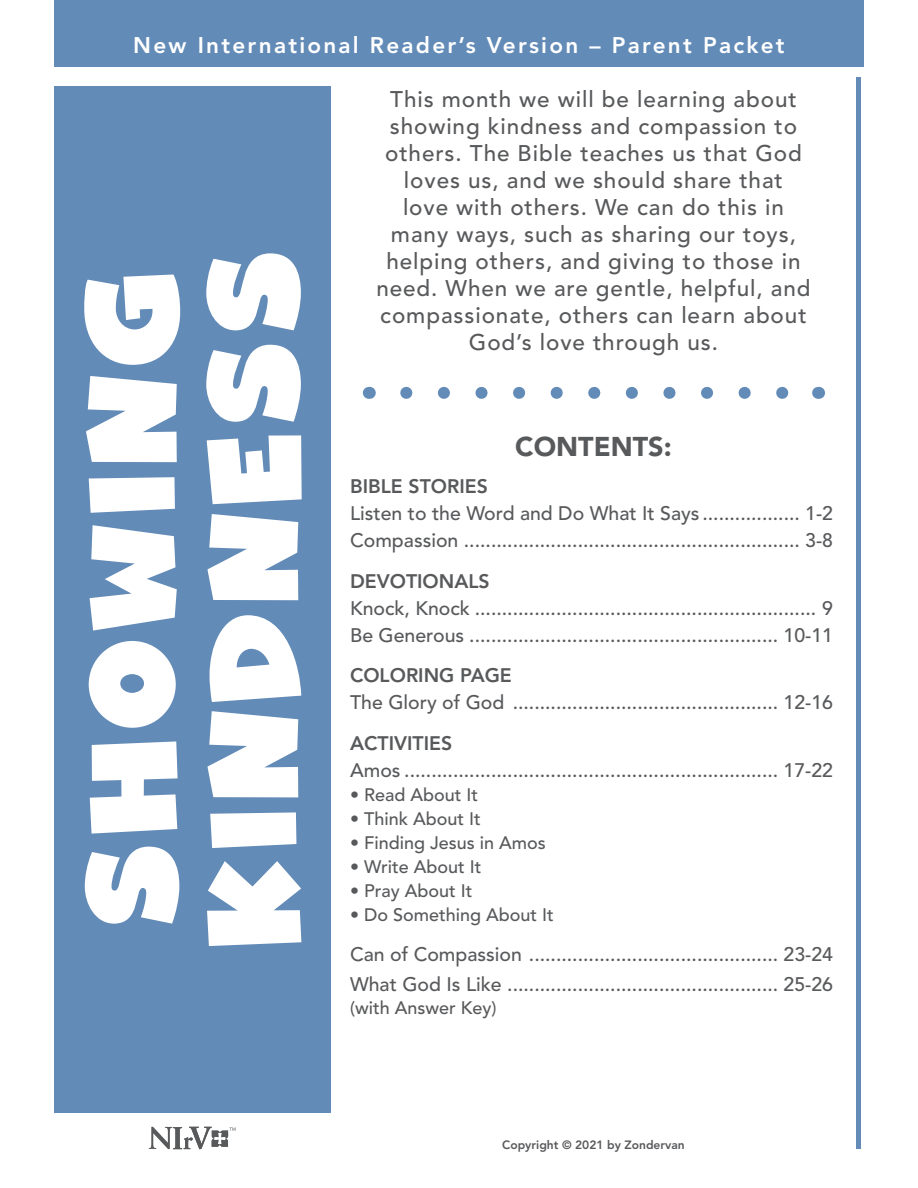
<style>
.page{position:relative;width:918px;height:1188px;background:#fff}
.page>*{position:absolute;margin:0;border:0;box-sizing:border-box;transform-origin:0 0}
.t1{font:130.5px/121.5px "Ghost Kid AOE Pro";letter-spacing:.08em;color:#fff}
.t2{font:900 27px "Avenir";color:#58595b}
.t3{font:500 22.5px/27px "Avenir";letter-spacing:.04em;color:#58595b;text-align:center}
.t4{font:800 22.5px "Avenir";letter-spacing:.1em;color:#fff}
.t5{font:500 19.5px/27px "Avenir";color:#58595b}
.t6{font:800 19.5px "Avenir";color:#58595b}
.t7{font:500 18px "Avenir";color:#58595b}
.t8{font:800 12px "Avenir";color:#58595b}
</style>
<div class="page">
<div style="left:54px;top:86px;width:276px;height:1026px;background:#638bb7"></div>
<div style="left:856px;top:78px;width:5px;height:1071px;background:#638bb7"></div>
<svg style="left:406px;top:387px;width:383px;height:12px"></svg>
<svg style="left:369px;top:387px;width:1px;height:12px"></svg>
<svg style="left:818px;top:387px;width:1px;height:12px"></svg>
<svg style="left:149px;top:1127px;width:87px;height:22px"></svg>
<div style="left:54px;top:0;width:810px;height:66px;background:#638bb7"></div>
<p class="t4" style="left:133px;top:32px;width:653px">New International Reader’s Version – Parent Packet</p>
<h1 class="t1" style="left:71px;top:947px;width:697px;rotate:-90deg">SHOWING<br>KINDNESS</h1>
<p class="t3" style="left:376px;top:86px;width:436px">This month we will be learning about showing kindness and compassion to others. The Bible teaches us that God loves us, and we should share that<br>love with others. We can do this in many ways, such as sharing our toys, helping others, and giving to those in need. When we are gentle, helpful, and compassionate, others can learn about God’s love through us.</p>
<h2 class="t2" style="left:515px;top:430px;width:158px">CONTENTS:</h2>
<p class="t6" style="left:350px;top:475px;width:139px">BIBLE STORIES</p>
<p class="t5" style="left:350px;top:500px;width:484px">Listen to the Word and Do What It Says .................. 1-2<br>Compassion .............................................................. 3-8</p>
<p class="t6" style="left:350px;top:569px;width:141px">DEVOTIONALS</p>
<p class="t5" style="left:350px;top:595px;width:484px">Knock, Knock ............................................................... 9<br>Be Generous ......................................................... 10-11</p>
<p class="t6" style="left:350px;top:664px;width:163px">COLORING PAGE</p>
<p class="t5" style="left:350px;top:689px;width:484px">The Glory of God ................................................. 12-16</p>
<p class="t6" style="left:350px;top:731px;width:104px">ACTIVITIES</p>
<p class="t5" style="left:350px;top:757px;width:484px">Amos ..................................................................... 17-22</p>
<p class="t7" style="left:350px;top:784px;width:130px">• Read About It</p>
<p class="t7" style="left:350px;top:808px;width:132px">• Think About It</p>
<p class="t7" style="left:350px;top:832px;width:197px">• Finding Jesus in Amos</p>
<p class="t7" style="left:350px;top:856px;width:133px">• Write About It</p>
<p class="t7" style="left:350px;top:880px;width:124px">• Pray About It</p>
<p class="t7" style="left:350px;top:904px;width:205px">• Do Something About It</p>
<p class="t5" style="left:350px;top:940px;width:484px;line-height:30px">Can of Compassion .............................................. 23-24<br>What God Is Like .................................................. 25-26</p>
<p class="t7" style="left:350px;top:997px;width:148px">(with Answer Key)</p>
<p class="t8" style="left:502px;top:1138px;width:184px">Copyright © 2021 by Zondervan</p>
</div>
